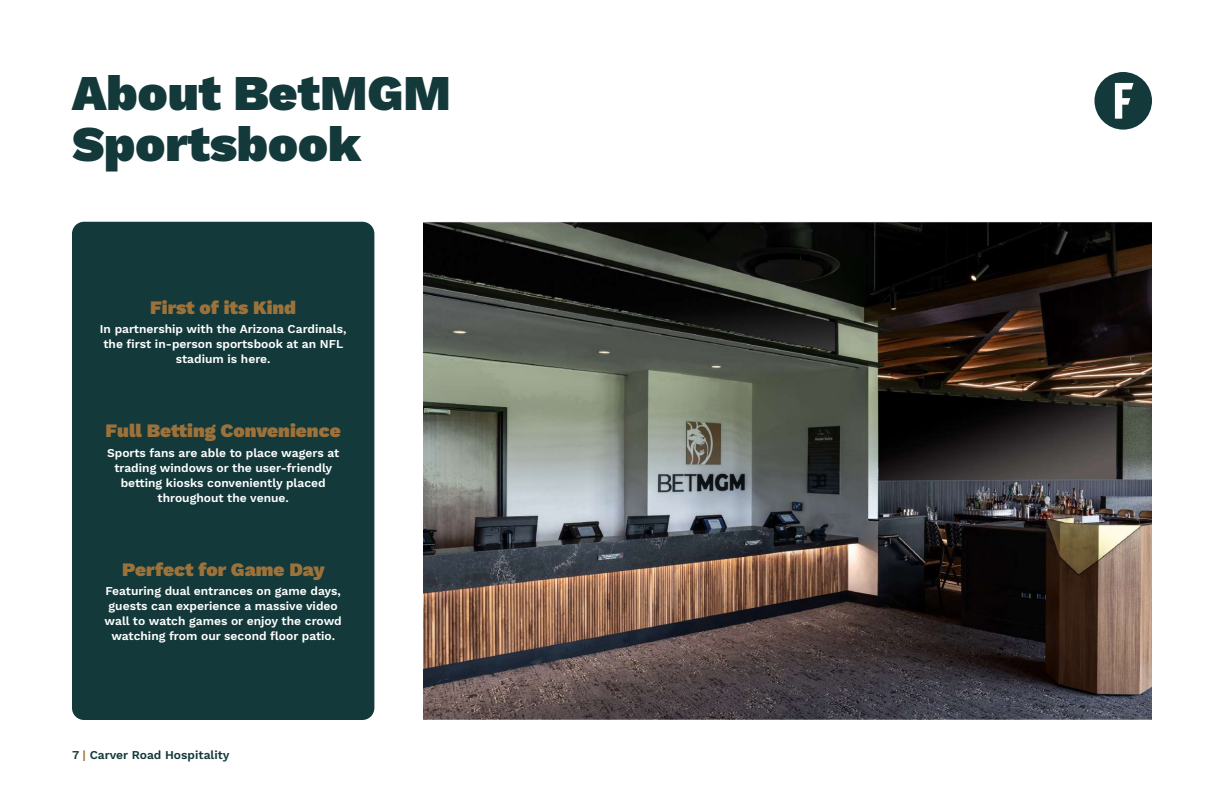
<style>
.page{position:relative;width:1224px;height:792px;background:#fff}
.page>*{position:absolute;margin:0;border:0;box-sizing:border-box;transform-origin:0 0}
.t1{font:900 50px/51px "Work Sans";color:#13393a}
.t2{font:900 19px "Work Sans";color:#9d723a}
.t3{font:600 12px/15px "Work Sans";color:#fff;text-align:center}
.t4{font:600 12px "Work Sans";color:#13393a}
.s1{color:#9d723a}
</style>
<div class="page">
<div style="left:1094px;top:72px;width:58px;height:58px;background:#13393a;border-radius:50%"></div>
<svg style="left:1115px;top:83px;width:19px;height:36px"></svg>
<img style="left:423px;top:222px;width:729px;height:498px">
<div style="left:72px;top:222px;width:302px;height:498px;background:#13393a;border-radius:12px"></div>
<h1 class="t1" style="left:72px;top:70px;width:380px">About BetMGM<br>Sportsbook</h1>
<h2 class="t2" style="left:150px;top:297px;width:148px">First of its Kind</h2>
<p class="t3" style="left:100px;top:322px;width:248px">In partnership with the Arizona Cardinals, the first in-person sportsbook at an NFL stadium is here.</p>
<h2 class="t2" style="left:106px;top:420px;width:237px">Full Betting Convenience</h2>
<p class="t3" style="left:107px;top:446px;width:234px">Sports fans are able to place wagers at trading windows or the user-friendly betting kiosks conveniently placed throughout the venue.</p>
<h2 class="t2" style="left:122px;top:559px;width:204px">Perfect for Game Day</h2>
<p class="t3" style="left:105px;top:584px;width:239px">Featuring dual entrances on game days, guests can experience a massive video wall to watch games or enjoy the crowd watching from our second floor patio.</p>
<p class="t4" style="left:72px;top:748px;width:159px">7 <span class="s1">|</span> Carver Road Hospitality</p>
</div>
